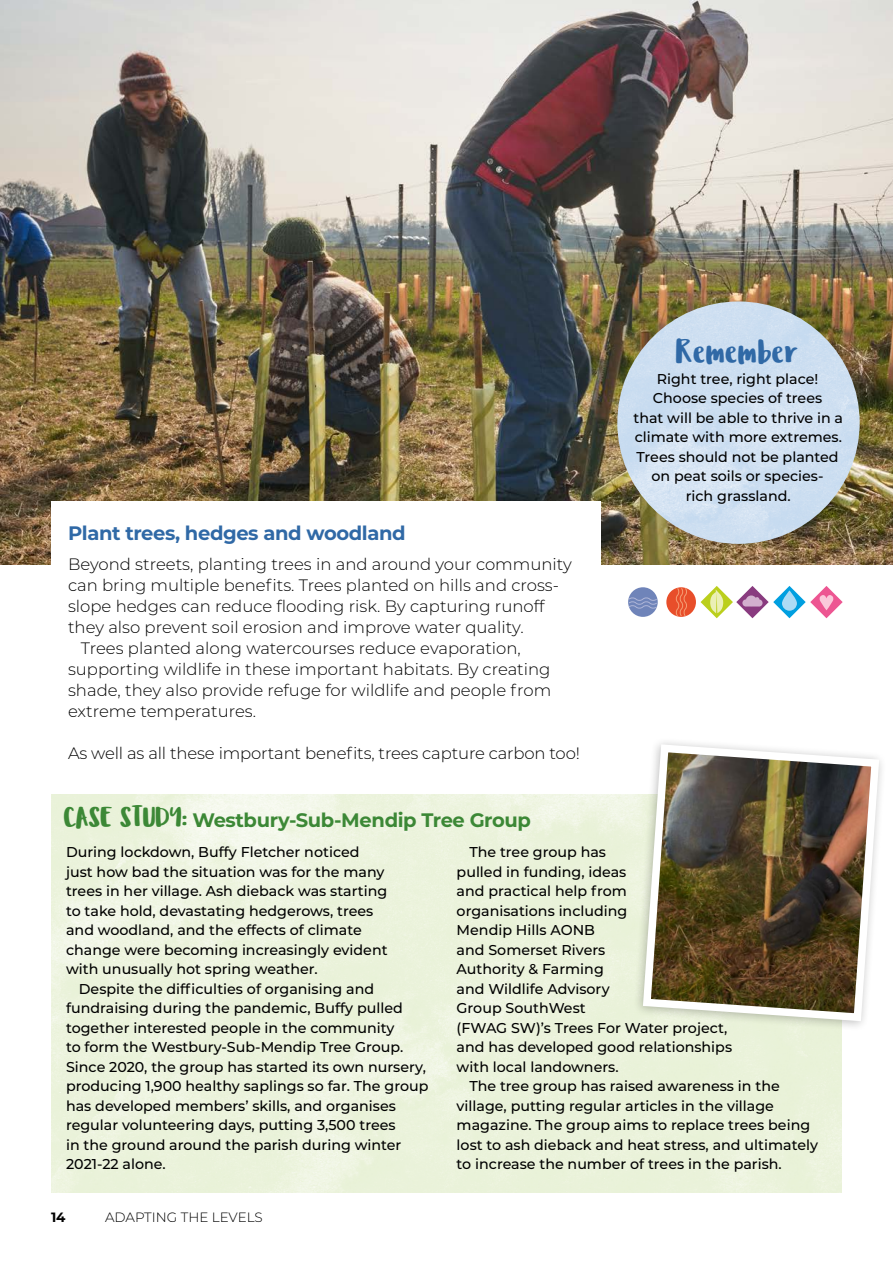
<style>
.page{position:relative;width:893px;height:1263px;background:#fff}
.page>*{position:absolute;margin:0;border:0;box-sizing:border-box;transform-origin:0 0}
.t1{font:35.25px "Ludicrous";color:#3069a6}
.t2{font:700 19.5px "Montserrat";letter-spacing:-.02em;color:#3c8836}
.t3{font:700 19.5px "Montserrat";letter-spacing:-.02em;color:#3069a6}
.t4{font:300 16.5px "Montserrat";color:#000}
.t5{font:500 14.25px/19.5px "Montserrat";color:#000}
.t6{font:300 13.5px "Montserrat";color:#000}
.t7{font:700 13.5px "Montserrat";color:#000}
.s1{font-family:"Ludicrous";font-weight:400;font-size:28.5px}
</style>
<div class="page">
<img style="left:0;top:0;width:893px;height:565px">
<img style="left:617px;top:301px;width:243px;height:243px;border-radius:121px">
<div style="left:51px;top:502px;width:550px;height:252px;background:#fff"></div>
<div style="left:632px;top:737px;width:254px;height:294px;background:#000;opacity:.25"></div>
<img style="left:639px;top:740px;width:244px;height:285px">
<div style="left:628px;top:587px;width:30px;height:30px;background:#6f84b9;border-radius:50%"></div>
<svg style="left:628px;top:596px;width:30px;height:14px"></svg>
<div style="left:666px;top:587px;width:30px;height:30px;background:#e84e2a;border-radius:50%"></div>
<svg style="left:675px;top:587px;width:13px;height:30px"></svg>
<svg style="left:700px;top:586px;width:143px;height:32px"></svg>
<h2 class="t3" style="left:68px;top:519px;width:339px">Plant trees, hedges and woodland</h2>
<p class="t4" style="left:68px;top:553px;width:505px">Beyond streets, planting trees in and around your community</p>
<p class="t4" style="left:68px;top:574px;width:493px">can bring multiple benefits. Trees planted on hills and cross-</p>
<p class="t4" style="left:68px;top:595px;width:478px">slope hedges can reduce flooding risk. By capturing runoff</p>
<p class="t4" style="left:68px;top:616px;width:457px">they also prevent soil erosion and improve water quality.</p>
<p class="t4" style="left:81px;top:637px;width:442px">Trees planted along watercourses reduce evaporation,</p>
<p class="t4" style="left:68px;top:658px;width:484px">supporting wildlife in these important habitats. By creating</p>
<p class="t4" style="left:68px;top:679px;width:485px">shade, they also provide refuge for wildlife and people from</p>
<p class="t4" style="left:68px;top:700px;width:190px">extreme temperatures.</p>
<p class="t4" style="left:68px;top:742px;width:513px">As well as all these important benefits, trees capture carbon too!</p>
<h2 class="t2" style="left:64px;top:806px;width:469px"><span class="s1">CASE STUDY:</span> Westbury-Sub-Mendip Tree Group</h2>
<h1 class="t1" style="left:676px;top:328px;width:124px">Remember</h1>
<p class="t5" style="left:633px;top:368px;width:211px;text-align:center">Right tree, right place!<br>Choose species of trees<br>that will be able to thrive in a climate with more extremes.<br>Trees should not be planted on peat soils or species-<br>rich grassland.</p>
<p class="t5" style="left:66px;top:842px;width:323px">During lockdown, Buffy Fletcher noticed just how bad the situation was for the many trees in her village. Ash dieback was starting to take hold, devastating hedgerows, trees and woodland, and the effects of climate change were becoming increasingly evident with unusually hot spring weather.</p>
<p class="t5" style="left:66px;top:978px;width:364px;text-indent:13px">Despite the difficulties of organising and fundraising during the pandemic, Buffy pulled together interested people in the community<br>to form the Westbury-Sub-Mendip Tree Group.<br>Since 2020, the group has started its own nursery, producing 1,900 healthy saplings so far. The group has developed members’ skills, and organises regular volunteering days, putting 3,500 trees<br>in the ground around the parish during winter 2021-22 alone.</p>
<p class="t7" style="left:51px;top:1207px;width:16px">14</p>
<p class="t6" style="left:105px;top:1208px;width:159px">ADAPTING THE LEVELS</p>
<p class="t5" style="left:457px;top:842px;width:277px;text-indent:13px">The tree group has<br>pulled in funding, ideas<br>and practical help from<br>organisations including<br>Mendip Hills AONB<br>and Somerset Rivers<br>Authority &amp; Farming<br>and Wildlife Advisory<br>Group SouthWest<br>(FWAG SW)’s Trees For Water project, and has developed good relationships with local landowners.</p>
<p class="t5" style="left:457px;top:1076px;width:363px;text-indent:13px">The tree group has raised awareness in the village, putting regular articles in the village magazine. The group aims to replace trees being lost to ash dieback and heat stress, and ultimately to increase the number of trees in the parish.</p>
</div>
